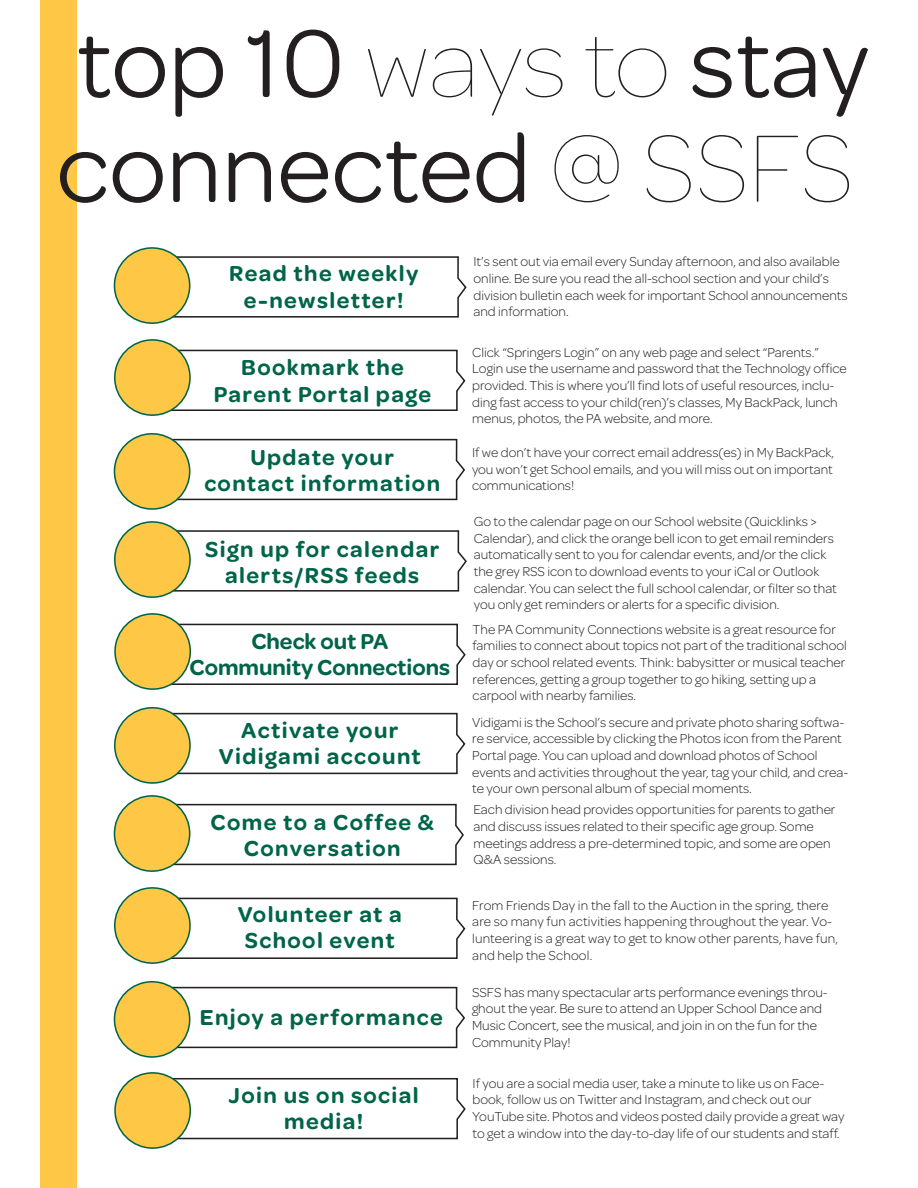
<style>
.page{position:relative;width:918px;height:1188px;background:#fff}
.page>*{position:absolute;margin:0;border:0;box-sizing:border-box;transform-origin:0 0}
.Titles{font:101.85px "Omnes";color:#231f20}
.Subheading{font:600 23.1px/26.2px "Omnes";letter-spacing:.06em;color:#006548;text-align:center}
.Subheading-2{font:600 23.1px/26.2px "Omnes";color:#006548;text-align:center}
.Body_Text{font:300 13.95px/16.6px "Omnes";color:#231f20}
.s1{font-weight:100}
</style>
<div class="page">
<svg style="left:172px;top:803px;width:292px;height:63px"></svg>
<svg style="left:170px;top:438px;width:295px;height:63px"></svg>
<svg style="left:168px;top:349px;width:298px;height:63px"></svg>
<svg style="left:172px;top:256px;width:295px;height:62px"></svg>
<div style="left:114px;top:434px;width:76px;height:75px;background:#ffc746;border-radius:50%"></div>
<div style="left:114px;top:433px;width:76px;height:77px;border:2px solid #006548;border-radius:50%"></div>
<div style="left:115px;top:340px;width:75px;height:75px;background:#ffc746;border-radius:50%"></div>
<div style="left:114px;top:339px;width:77px;height:77px;border:2px solid #006548;border-radius:50%"></div>
<div style="left:114px;top:248px;width:76px;height:75px;background:#ffc746;border-radius:50%"></div>
<div style="left:114px;top:247px;width:76px;height:77px;border:2px solid #006548;border-radius:50%"></div>
<div style="left:40px;top:0;width:37px;height:1188px;background:#ffc746"></div>
<svg style="left:170px;top:712px;width:296px;height:63px"></svg>
<svg style="left:168px;top:623px;width:298px;height:63px"></svg>
<svg style="left:172px;top:529px;width:295px;height:63px"></svg>
<div style="left:115px;top:708px;width:75px;height:75px;background:#ffc746;border-radius:50%"></div>
<div style="left:114px;top:707px;width:77px;height:77px;border:2px solid #006548;border-radius:50%"></div>
<div style="left:115px;top:614px;width:75px;height:75px;background:#ffc746;border-radius:50%"></div>
<div style="left:114px;top:613px;width:77px;height:77px;border:2px solid #006548;border-radius:50%"></div>
<div style="left:115px;top:522px;width:75px;height:75px;background:#ffc746;border-radius:50%"></div>
<div style="left:114px;top:521px;width:77px;height:77px;border:2px solid #006548;border-radius:50%"></div>
<svg style="left:170px;top:986px;width:295px;height:63px"></svg>
<svg style="left:168px;top:897px;width:298px;height:63px"></svg>
<div style="left:114px;top:982px;width:76px;height:75px;background:#ffc746;border-radius:50%"></div>
<div style="left:114px;top:981px;width:76px;height:77px;border:2px solid #006548;border-radius:50%"></div>
<div style="left:115px;top:888px;width:75px;height:75px;background:#ffc746;border-radius:50%"></div>
<div style="left:114px;top:887px;width:77px;height:77px;border:2px solid #006548;border-radius:50%"></div>
<div style="left:114px;top:796px;width:76px;height:75px;background:#ffc746;border-radius:50%"></div>
<div style="left:114px;top:795px;width:76px;height:77px;border:2px solid #006548;border-radius:50%"></div>
<svg style="left:170px;top:1077px;width:296px;height:63px"></svg>
<div style="left:115px;top:1073px;width:75px;height:75px;background:#ffc746;border-radius:50%"></div>
<div style="left:114px;top:1072px;width:77px;height:77px;border:2px solid #006548;border-radius:50%"></div>
<p class="Titles" style="left:77px;top:-6px;width:794px">top 10 <span class="s1">ways to</span> stay</p>
<p class="Titles" style="left:56px;top:99px;width:799px">connected <span class="s1">@ SSFS</span></p>
<p class="Subheading" style="left:229px;top:259px;width:191px">Read the weekly</p>
<p class="Subheading" style="left:244px;top:286px;width:161px">e-newsletter!</p>
<p class="Subheading" style="left:241px;top:353px;width:164px">Bookmark the</p>
<p class="Subheading" style="left:214px;top:379px;width:219px">Parent Portal page</p>
<p class="Subheading" style="left:250px;top:443px;width:145px">Update your</p>
<p class="Subheading" style="left:204px;top:469px;width:237px">contact information</p>
<p class="Subheading" style="left:205px;top:535px;width:236px">Sign up for calendar alerts/RSS feeds</p>
<p class="Subheading-2" style="left:189px;top:627px;width:262px">Check out PA<br>Community Connections</p>
<p class="Subheading" style="left:241px;top:716px;width:159px">Activate your</p>
<p class="Subheading" style="left:219px;top:742px;width:204px">Vidigami account</p>
<p class="Subheading" style="left:211px;top:807px;width:225px">Come to a Coffee &amp;<br>Conversation</p>
<p class="Subheading" style="left:238px;top:900px;width:166px">Volunteer at a<br>School event</p>
<p class="Subheading" style="left:200px;top:1003px;width:244px">Enjoy a performance</p>
<p class="Subheading" style="left:229px;top:1081px;width:192px">Join us on social media!</p>
<p class="Body_Text" style="left:473px;top:253px;width:376px">It’s sent out via email every Sunday afternoon, and also available online. Be sure you read the all-school section and your child’s division bulletin each week for important School announcements and information.</p>
<p class="Body_Text" style="left:472px;top:343px;width:376px">Click “Springers Login” on any web page and select “Parents.” Login use the username and password that the Technology office provided. This is where you’ll find lots of useful resources, inclu&shy;ding fast access to your child(ren)’s classes, My BackPack, lunch menus, photos, the PA website, and more.</p>
<p class="Body_Text" style="left:472px;top:444px;width:364px;text-align:justify">If we don’t have your correct email address(es) in My BackPack, you won’t get School emails, and you will miss out on important communications!</p>
<p class="Body_Text" style="left:474px;top:513px;width:365px">Go to the calendar page on our School website (Quicklinks &gt; Calendar), and click the orange bell icon to get email reminders automatically sent to you for calendar events, and/or the click the grey RSS icon to download events to your iCal or Outlook calendar. You can select the full school calendar, or filter so that you only get reminders or alerts for a specific division.</p>
<p class="Body_Text" style="left:473px;top:620px;width:376px">The PA Community Connections website is a great resource for families to connect about topics not part of the traditional school day or school related events. Think: babysitter or musical teacher references, getting a group together to go hiking, setting up a carpool with nearby families.</p>
<p class="Body_Text" style="left:472px;top:713px;width:378px">Vidigami is the School’s secure and private photo sharing softwa&shy;re service, accessible by clicking the Photos icon from the Parent Portal page. You can upload and download photos of School events and activities throughout the year, tag your child, and crea&shy;te your own personal album of special moments.</p>
<p class="Body_Text" style="left:473px;top:801px;width:364px">Each division head provides opportunities for parents to gather and discuss issues related to their specific age group. Some meetings address a pre-determined topic, and some are open Q&amp;A sessions.</p>
<p class="Body_Text" style="left:472px;top:896px;width:367px">From Friends Day in the fall to the Auction in the spring, there are so many fun activities happening throughout the year. Vo&shy;lunteering is a great way to get to know other parents, have fun, and help the School.</p>
<p class="Body_Text" style="left:472px;top:983px;width:357px">SSFS has many spectacular arts performance evenings throu&shy;ghout the year. Be sure to attend an Upper School Dance and Music Concert, see the musical, and join in on the fun for the Community Play!</p>
<p class="Body_Text" style="left:473px;top:1074px;width:373px">If you are a social media user, take a minute to like us on Face&shy;book, follow us on Twitter and Instagram, and check out our YouTube site. Photos and videos posted daily provide a great way to get a window into the day-to-day life of our students and staff.</p>
</div>
